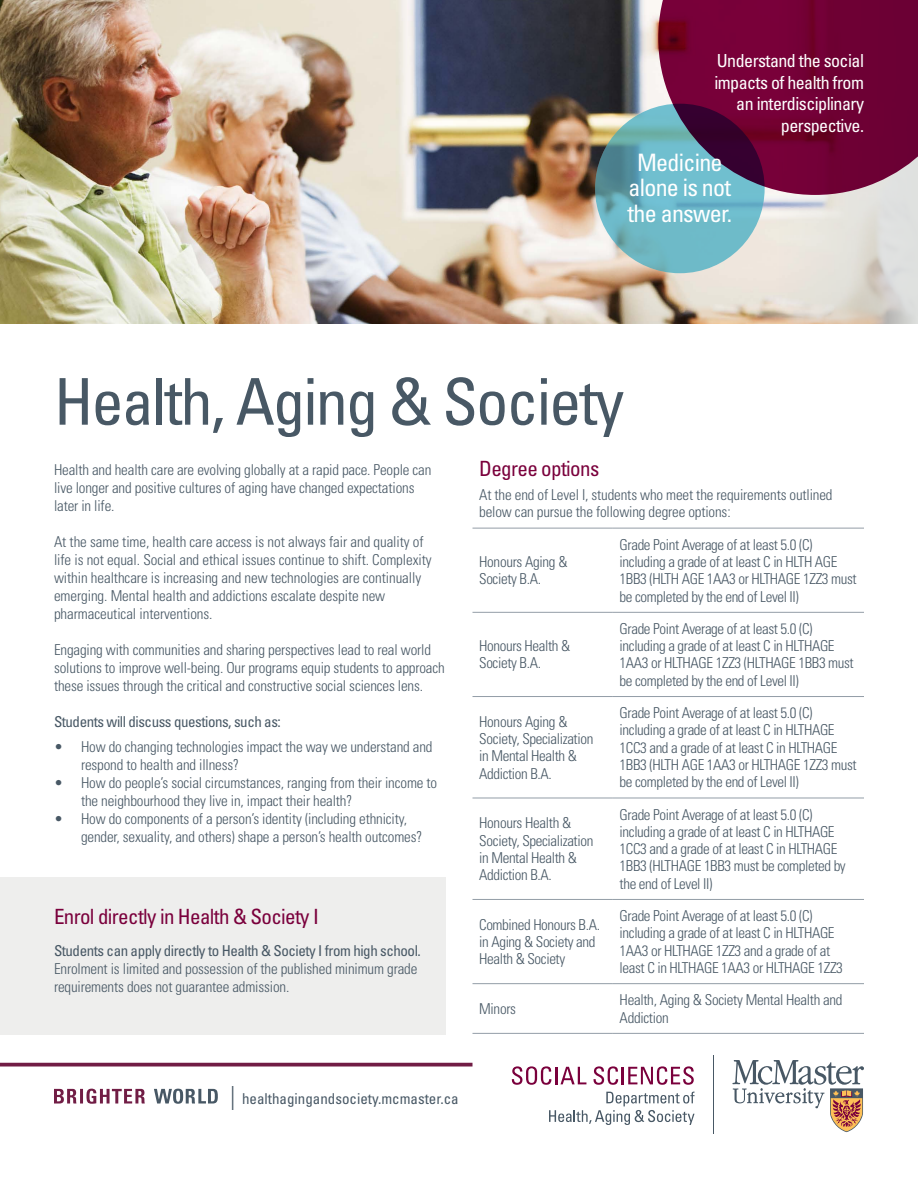
<style>
.page{position:relative;width:918px;height:1188px;background:#fff}
.page>*{position:absolute;margin:0;border:0;box-sizing:border-box;transform-origin:0 0}
.t1{font:condensed 64.5px "Univers LT Std";letter-spacing:-.03em;color:#485865}
.Callout{font:condensed 24px "Univers LT Std";letter-spacing:-.03em;color:#fff}
.Body_Copy{font:condensed 21px "Univers LT Std";letter-spacing:-.03em;color:#7a003c}
.Header_4{font:condensed 21px "Univers LT Std";letter-spacing:-.03em;color:#7a003c}
.Callout-2{font:condensed 18px/21.6px "Univers LT Std";letter-spacing:-.03em;color:#fff}
.Body_Copy-2{font:300 condensed 15px/17.2px "Univers LT Std";letter-spacing:-.01em;color:#485865}
.Body_Copy-3{font:condensed 15px "Univers LT Std";letter-spacing:-.03em;color:#485865}
.Callout-3{font:condensed 15px "Univers LT Std";color:#485865}
.s1{font-weight:400}
.s2{font-weight:300;font-size:24px}
</style>
<div class="page">
<div style="left:0;top:878px;width:446px;height:157px;background:#eeeeed"></div>
<img style="left:0;top:0;width:780px;height:324px">
<svg style="left:780px;top:195px;width:138px;height:129px;background:#e0ddd7"></svg>
<svg style="left:154px;top:1089px;width:64px;height:15px"></svg>
<svg style="left:54px;top:1089px;width:91px;height:15px"></svg>
<hr style="left:0;top:1063px;width:472px;height:3px;background:#711d45">
<svg style="left:658px;top:0;width:260px;height:195px;background:#780c3e"></svg>
<svg style="left:595px;top:104px;width:170px;height:169px;background:#629aac"></svg>
<svg style="left:732px;top:1060px;width:132px;height:73px"></svg>
<hr style="left:713px;top:1056px;width:1px;height:78px;background:#485865">
<svg style="left:512px;top:1066px;width:74px;height:19px"></svg>
<svg style="left:593px;top:1066px;width:101px;height:19px"></svg>
<svg style="left:549px;top:1092px;width:146px;height:33px"></svg>
<hr style="left:472px;top:528px;width:141px;height:1px;background:#939da7">
<hr style="left:613px;top:528px;width:251px;height:1px;background:#939da7">
<hr style="left:472px;top:612px;width:141px;height:1px;background:#939da7">
<hr style="left:613px;top:612px;width:251px;height:1px;background:#939da7">
<hr style="left:472px;top:696px;width:141px;height:1px;background:#939da7">
<hr style="left:613px;top:696px;width:251px;height:1px;background:#939da7">
<hr style="left:472px;top:798px;width:141px;height:1px;background:#939da7">
<hr style="left:613px;top:798px;width:251px;height:1px;background:#939da7">
<hr style="left:472px;top:899px;width:141px;height:1px;background:#939da7">
<hr style="left:613px;top:899px;width:251px;height:1px;background:#939da7">
<hr style="left:472px;top:983px;width:141px;height:1px;background:#939da7">
<hr style="left:613px;top:983px;width:251px;height:1px;background:#939da7">
<hr style="left:472px;top:1033px;width:141px;height:1px;background:#939da7">
<hr style="left:613px;top:1033px;width:251px;height:1px;background:#939da7">
<p class="Callout-2" style="left:714px;top:50px;width:151px">Understand the social impacts of health from</p>
<p class="Callout-2" style="left:736px;top:93px;width:129px">an interdisciplinary</p>
<p class="Callout-2" style="left:781px;top:114px;width:85px">perspective.</p>
<p class="Callout" style="left:637px;top:147px;width:87px">Medicine</p>
<p class="Callout" style="left:629px;top:172px;width:104px">alone is not</p>
<p class="Callout" style="left:628px;top:198px;width:106px">the answer.</p>
<h1 class="t1" style="left:54px;top:361px;width:572px">Health, Aging &amp; Society</h1>
<p class="Body_Copy-2" style="left:54px;top:461px;width:379px;line-height:18px">Health and health care are evolving globally at a rapid pace. People can live longer and positive cultures of aging have changed expectations later in life.</p>
<p class="Body_Copy-2" style="left:54px;top:533px;width:379px;line-height:18px">At the same time, health care access is not always fair and quality of life is not equal. Social and ethical issues continue to shift. Complexity within healthcare is increasing and new technologies are continually emerging. Mental health and addictions escalate despite new pharmaceutical interventions.</p>
<p class="Body_Copy-2" style="left:54px;top:641px;width:392px;line-height:18px">Engaging with communities and sharing perspectives lead to real world solutions to improve well-being. Our programs equip students to approach these issues through the critical and constructive social sciences lens.</p>
<p class="Body_Copy-3" style="left:54px;top:712px;width:228px">Students will discuss questions, such as:</p>
<p class="Body_Copy-2" style="left:81px;top:738px;width:353px;line-height:18px;text-indent:-27px">• How do changing technologies impact the way we understand and respond to health and illness?</p>
<p class="Body_Copy-2" style="left:81px;top:774px;width:358px;line-height:18px;text-indent:-27px">• How do people’s social circumstances, ranging from their income to the neighbourhood they live in, impact their health?</p>
<p class="Body_Copy-2" style="left:81px;top:810px;width:343px;line-height:18px;text-indent:-27px">• How do components of a person’s identity (including ethnicity, gender, sexuality, and others) shape a person’s health outcomes?</p>
<p class="Body_Copy" style="left:54px;top:903px;width:266px">Enrol directly in Health &amp; Society I</p>
<p class="Body_Copy-2" style="left:54px;top:941px;width:368px;line-height:18px"><span class="s1">Students can apply directly to Health &amp; Society I from high school.<br></span>Enrolment is limited and possession of the published minimum grade requirements does not guarantee admission.</p>
<h2 class="Header_4" style="left:479px;top:455px;width:122px">Degree options</h2>
<p class="Body_Copy-2" style="left:479px;top:486px;width:355px">At the end of Level I, students who meet the requirements outlined below can pursue the following degree options:</p>
<p class="Body_Copy-2" style="left:479px;top:553px;width:90px">Honours Aging &amp;<br>Society B.A.</p>
<p class="Body_Copy-2" style="left:620px;top:536px;width:239px">Grade Point Average of at least 5.0 (C) including a grade of at least C in HLTH AGE 1BB3 (HLTH AGE 1AA3 or HLTHAGE 1ZZ3 must be completed by the end of Level II)</p>
<p class="Body_Copy-2" style="left:479px;top:637px;width:93px">Honours Health &amp;<br>Society B.A.</p>
<p class="Body_Copy-2" style="left:620px;top:620px;width:236px">Grade Point Average of at least 5.0 (C) including a grade of at least C in HLTHAGE 1AA3 or HLTHAGE 1ZZ3 (HLTHAGE 1BB3 must be completed by the end of Level II)</p>
<p class="Body_Copy-2" style="left:479px;top:713px;width:116px">Honours Aging &amp;<br>Society, Specialization in Mental Health &amp;<br>Addiction B.A.</p>
<p class="Body_Copy-2" style="left:620px;top:704px;width:239px">Grade Point Average of at least 5.0 (C) including a grade of at least C in HLTHAGE 1CC3 and a grade of at least C in HLTHAGE 1BB3 (HLTH AGE 1AA3 or HLTHAGE 1ZZ3 must be completed by the end of Level II)</p>
<p class="Body_Copy-2" style="left:479px;top:814px;width:116px">Honours Health &amp;<br>Society, Specialization in Mental Health &amp;<br>Addiction B.A.</p>
<p class="Body_Copy-2" style="left:620px;top:806px;width:228px">Grade Point Average of at least 5.0 (C) including a grade of at least C in HLTHAGE 1CC3 and a grade of at least C in HLTHAGE 1BB3 (HLTHAGE 1BB3 must be completed by the end of Level II)</p>
<p class="Body_Copy-2" style="left:479px;top:916px;width:122px">Combined Honours B.A. in Aging &amp; Society and<br>Health &amp; Society</p>
<p class="Body_Copy-2" style="left:620px;top:907px;width:225px">Grade Point Average of at least 5.0 (C) including a grade of at least C in HLTHAGE 1AA3 or HLTHAGE 1ZZ3 and a grade of at least C in HLTHAGE 1AA3 or HLTHAGE 1ZZ3</p>
<p class="Body_Copy-2" style="left:479px;top:1000px;width:38px">Minors</p>
<p class="Body_Copy-2" style="left:620px;top:991px;width:224px">Health, Aging &amp; Society Mental Health and<br>Addiction</p>
<p class="Callout-3" style="left:230px;top:1089px;width:230px"><span class="s2">|</span> healthagingandsociety.mcmaster.ca</p>
</div>
